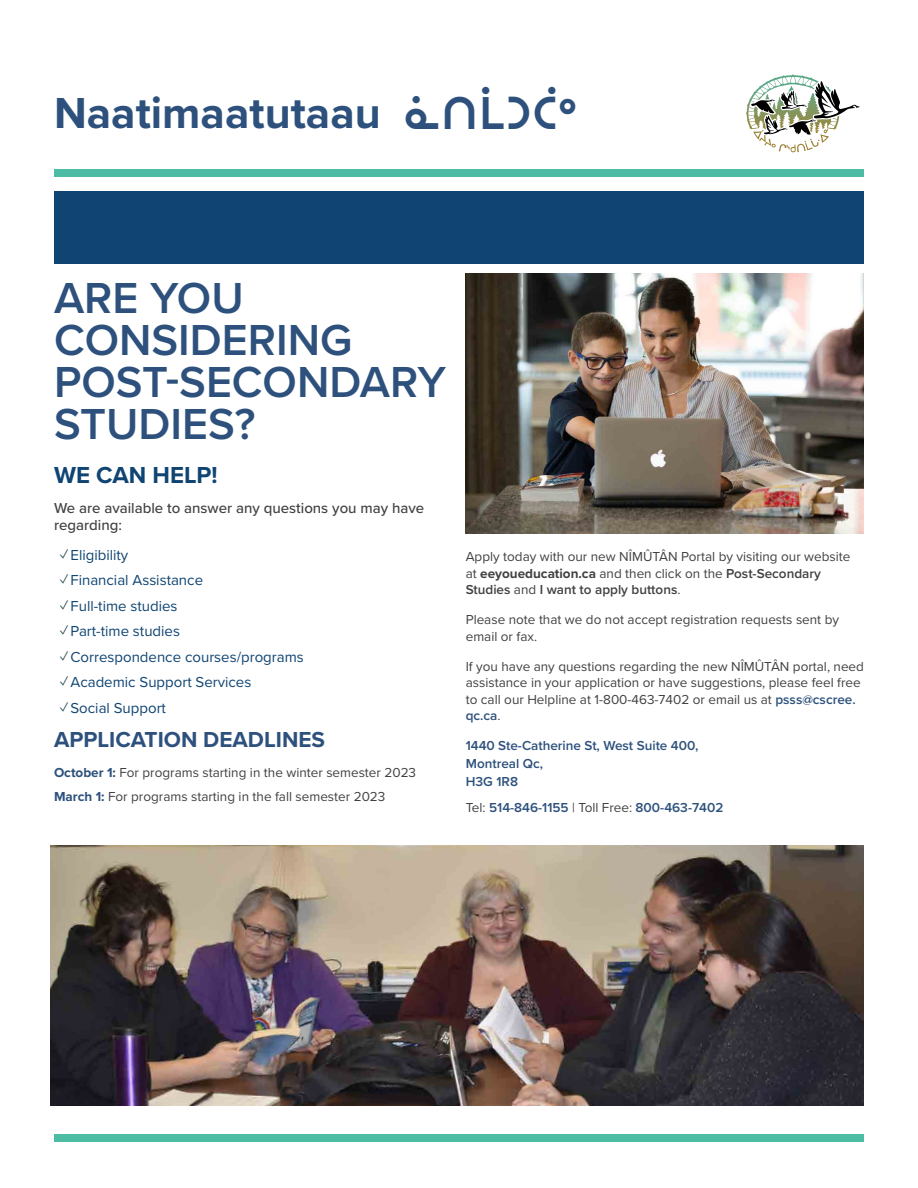
<style>
.page{position:relative;width:918px;height:1188px;background:#fff}
.page>*{position:absolute;margin:0;border:0;box-sizing:border-box;transform-origin:0 0}
.t1{font:600 45px/42px "Proxima Nova";color:#2d517c}
.t2{font:700 45px "Proxima Nova";color:#2d517c}
.t3{font:700 24px "Proxima Nova";color:#104573}
.t4{font:700 22.5px "Proxima Nova";color:#2d517c}
.t5{font:15px "Proxima Nova";color:#104573}
.t6{font:500 15px/16.5px "Proxima Nova";color:#414042}
.t7{font:13.5px/16.5px "Proxima Nova";color:#414042}
.t8{font:600 13.5px/18px "Proxima Nova";color:#2d517c}
.s1{font-family:"BJ Cree UNI"}
.s2{color:#274754}
.s3{font-weight:700;color:#2d517c}
.s4{font-weight:700}
.s5{font-weight:600}
.s6{font-weight:600;color:#2d517c}
.s7{font-weight:400;color:#414042}
</style>
<div class="page">
<div style="left:54px;top:169px;width:810px;height:8px;background:#4dbca4"></div>
<div style="left:54px;top:1134px;width:810px;height:8px;background:#4dbca4"></div>
<svg style="left:746px;top:75px;width:114px;height:77px"></svg>
<div style="left:54px;top:191px;width:810px;height:73px;background:#104573"></div>
<img style="left:51px;top:846px;width:813px;height:260px">
<img style="left:466px;top:273px;width:398px;height:260px">
<h1 class="t2" style="left:54px;top:80px;width:525px">Naatimaatutaau <span class="s1">ᓈᑎᒫᑐᑖᐤ</span></h1>
<h1 class="t1" style="left:54px;top:275px;width:394px">ARE YOU<br>CONSIDERING<br>POST-SECONDARY<br>STUDIES?</h1>
<h2 class="t3" style="left:54px;top:457px;width:165px">WE CAN HELP!</h2>
<p class="t6" style="left:54px;top:499px;width:372px">We are available to answer any questions you may have regarding:</p>
<p class="t5" style="left:60px;top:543px;width:70px"><span class="s2">✓</span> Eligibility</p>
<p class="t5" style="left:60px;top:569px;width:145px"><span class="s2">✓</span> Financial Assistance</p>
<p class="t5" style="left:60px;top:594px;width:119px"><span class="s2">✓</span> Full-time studies</p>
<p class="t5" style="left:60px;top:620px;width:122px"><span class="s2">✓</span> Part-time studies</p>
<p class="t5" style="left:60px;top:645px;width:245px"><span class="s2">✓</span> Correspondence courses/programs</p>
<p class="t5" style="left:60px;top:671px;width:193px"><span class="s2">✓</span> Academic Support Services</p>
<p class="t5" style="left:60px;top:696px;width:108px"><span class="s2">✓</span> Social Support</p>
<h3 class="t4" style="left:54px;top:723px;width:273px">APPLICATION DEADLINES</h3>
<p class="t7" style="left:54px;top:760px;width:364px;line-height:24px"><span class="s3">October 1:</span> For programs starting in the winter semester 2023<br><span class="s3">March 1:</span> For programs starting in the fall semester 2023</p>
<p class="t7" style="left:466px;top:548px;width:386px">Apply today with our new NÎMÛTÂN Portal by visiting our website at <span class="s4">eeyoueducation.ca</span> and then click on the <span class="s5">Post-Secondary<br>Studies</span> and <span class="s5">I want to apply buttons</span>.</p>
<p class="t7" style="left:466px;top:611px;width:375px">Please note that we do not accept registration requests sent by email or fax.</p>
<p class="t7" style="left:466px;top:658px;width:400px">If you have any questions regarding the new NÎMÛTÂN portal, need assistance in your application or have suggestions, please feel free to call our Helpline at 1-800-463-7402 or email us at <span class="s6">psss@cscree. qc.ca</span>.</p>
<p class="t8" style="left:466px;top:737px;width:234px">1440 Ste-Catherine St, West Suite 400,<br>Montreal Qc,<br>H3G 1R8</p>
<p class="t8" style="left:466px;top:798px;width:259px"><span class="s7">Tel:</span> 514-846-1155 <span class="s7">| Toll Free:</span> 800-463-7402</p>
</div>
